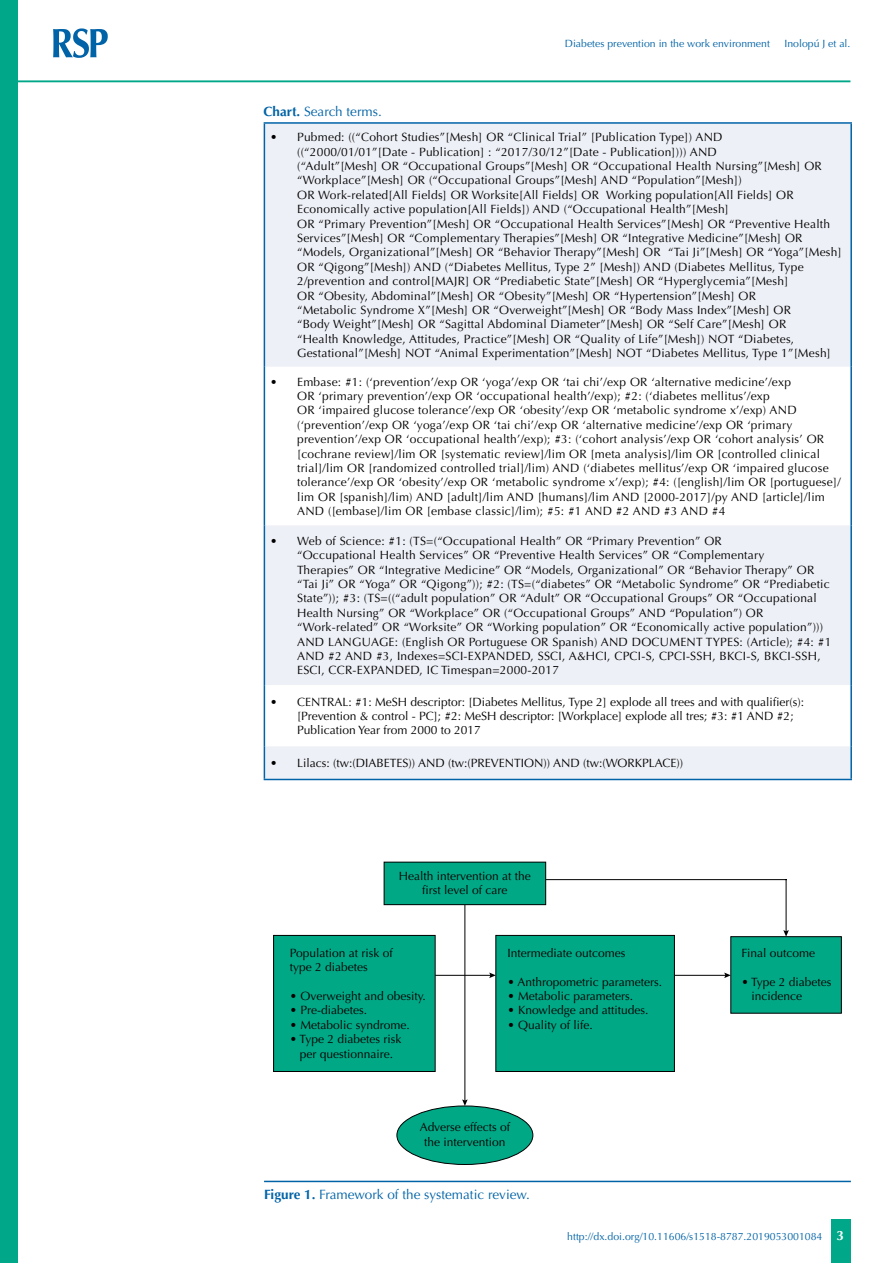
<style>
.page{position:relative;width:893px;height:1263px;background:#fff}
.page>*{position:absolute;margin:0;border:0;box-sizing:border-box;transform-origin:0 0}
.t1{font:13.5px "Optima LT Std";color:#0063a7}
.t2{font:700 13.5px "Optima LT Std";color:#fff}
.t3{font:12px/14.4px "Optima LT Std";letter-spacing:.02em;color:#000}
.t4{font:12px/14.4px "Optima";color:#000;text-align:center}
.t5{font:12px/14.4px "Optima LT Std";color:#000}
.t6{font:10.5px "Optima LT Std";color:#0063a7}
.s1{font-weight:700}
</style>
<div class="page">
<div style="left:831px;top:1220px;width:20px;height:43px;background:#00a788"></div>
<div style="left:0;top:0;width:18px;height:1263px;background:#00a788"></div>
<svg style="left:53px;top:28px;width:55px;height:30px"></svg>
<hr style="left:18px;top:80px;width:832px;height:2px;background:#00a788">
<div style="left:265px;top:124px;width:585px;height:655px;background:#eef0f7"></div>
<svg style="left:265px;top:367px;width:585px;height:379px"></svg>
<hr style="left:264px;top:122px;width:588px;height:2px;background:#0063a7">
<hr style="left:264px;top:124px;width:1px;height:243px;background:#0063a7">
<hr style="left:850px;top:124px;width:2px;height:243px;background:#0063a7">
<hr style="left:264px;top:367px;width:1px;height:158px;background:#0063a7">
<hr style="left:850px;top:367px;width:2px;height:158px;background:#0063a7">
<hr style="left:264px;top:525px;width:1px;height:160px;background:#0063a7">
<hr style="left:850px;top:525px;width:2px;height:160px;background:#0063a7">
<hr style="left:264px;top:685px;width:1px;height:61px;background:#0063a7">
<hr style="left:850px;top:685px;width:2px;height:61px;background:#0063a7">
<hr style="left:264px;top:746px;width:1px;height:33px;background:#0063a7">
<hr style="left:850px;top:746px;width:2px;height:33px;background:#0063a7">
<hr style="left:264px;top:779px;width:588px;height:1px;background:#0063a7">
<hr style="left:264px;top:1181px;width:587px;height:1px;background:#0063a7">
<hr style="left:464px;top:905px;width:1px;height:196px;background:#000">
<svg style="left:462px;top:1099px;width:6px;height:6px"></svg>
<hr style="left:435px;top:975px;width:56px;height:1px;background:#000">
<svg style="left:489px;top:972px;width:6px;height:6px"></svg>
<hr style="left:674px;top:975px;width:52px;height:1px;background:#000">
<svg style="left:724px;top:972px;width:6px;height:6px"></svg>
<hr style="left:546px;top:879px;width:240px;height:1px;background:#000">
<hr style="left:786px;top:880px;width:1px;height:52px;background:#000">
<svg style="left:783px;top:930px;width:6px;height:6px"></svg>
<div style="left:384px;top:862px;width:162px;height:43px;background:#00a886"></div>
<div style="left:384px;top:862px;width:162px;height:43px;border:1px solid #000"></div>
<div style="left:274px;top:935px;width:161px;height:136px;background:#00a886"></div>
<div style="left:273px;top:935px;width:163px;height:137px;border:1px solid #000"></div>
<div style="left:495px;top:935px;width:180px;height:137px;background:#00a886;border:1px solid #000"></div>
<div style="left:730px;top:936px;width:112px;height:77px;background:#00a886;border:1px solid #000"></div>
<div style="left:397px;top:1106px;width:136px;height:58px;background:#00a886;border-radius:50%"></div>
<div style="left:396px;top:1105px;width:137px;height:60px;border:1px solid #000;border-radius:50%"></div>
<p class="t6" style="left:565px;top:37px;width:207px">Diabetes prevention in the work environment</p>
<p class="t6" style="left:784px;top:37px;width:67px">Inolopú J et al.</p>
<p class="t1" style="left:264px;top:104px;width:120px"><span class="s1">Chart.</span> Search terms.</p>
<p class="t3" style="left:297px;top:130px;width:546px;text-indent:-27px">• Pubmed: ((“Cohort Studies”[Mesh] OR “Clinical Trial” [Publication Type]) AND<br>((“2000/01/01”[Date - Publication] : “2017/30/12”[Date - Publication]))) AND<br>(“Adult”[Mesh] OR “Occupational Groups”[Mesh] OR “Occupational Health Nursing”[Mesh] OR “Workplace”[Mesh] OR (“Occupational Groups”[Mesh] AND “Population”[Mesh])<br>OR Work-related[All Fields] OR Worksite[All Fields] OR Working population[All Fields] OR Economically active population[All Fields]) AND (“Occupational Health”[Mesh]<br>OR “Primary Prevention”[Mesh] OR “Occupational Health Services”[Mesh] OR “Preventive Health Services”[Mesh] OR “Complementary Therapies”[Mesh] OR “Integrative Medicine”[Mesh] OR “Models, Organizational”[Mesh] OR “Behavior Therapy”[Mesh] OR “Tai Ji”[Mesh] OR “Yoga”[Mesh] OR “Qigong”[Mesh]) AND (“Diabetes Mellitus, Type 2” [Mesh]) AND (Diabetes Mellitus, Type 2/prevention and control[MAJR] OR “Prediabetic State”[Mesh] OR “Hyperglycemia”[Mesh]<br>OR “Obesity, Abdominal”[Mesh] OR “Obesity”[Mesh] OR “Hypertension”[Mesh] OR<br>“Metabolic Syndrome X”[Mesh] OR “Overweight”[Mesh] OR “Body Mass Index”[Mesh] OR<br>“Body Weight”[Mesh] OR “Sagittal Abdominal Diameter”[Mesh] OR “Self Care”[Mesh] OR<br>“Health Knowledge, Attitudes, Practice”[Mesh] OR “Quality of Life”[Mesh]) NOT “Diabetes, Gestational”[Mesh] NOT “Animal Experimentation”[Mesh] NOT “Diabetes Mellitus, Type 1”[Mesh]</p>
<p class="t3" style="left:297px;top:374px;width:545px;text-indent:-27px">• Embase: #1: (‘prevention’/exp OR ‘yoga’/exp OR ‘tai chi’/exp OR ‘alternative medicine’/exp<br>OR ‘primary prevention’/exp OR ‘occupational health’/exp); #2: (‘diabetes mellitus’/exp<br>OR ‘impaired glucose tolerance’/exp OR ‘obesity’/exp OR ‘metabolic syndrome x’/exp) AND (‘prevention’/exp OR ‘yoga’/exp OR ‘tai chi’/exp OR ‘alternative medicine’/exp OR ‘primary prevention’/exp OR ‘occupational health’/exp); #3: (‘cohort analysis’/exp OR ‘cohort analysis’ OR [cochrane review]/lim OR [systematic review]/lim OR [meta analysis]/lim OR [controlled clinical trial]/lim OR [randomized controlled trial]/lim) AND (‘diabetes mellitus’/exp OR ‘impaired glucose tolerance’/exp OR ‘obesity’/exp OR ‘metabolic syndrome x’/exp); #4: ([english]/lim OR [portuguese]/ lim OR [spanish]/lim) AND [adult]/lim AND [humans]/lim AND [2000-2017]/py AND [article]/lim AND ([embase]/lim OR [embase classic]/lim); #5: #1 AND #2 AND #3 AND #4</p>
<p class="t3" style="left:297px;top:534px;width:536px;text-indent:-27px">• Web of Science: #1: (TS=(“Occupational Health” OR “Primary Prevention” OR<br>“Occupational Health Services” OR “Preventive Health Services” OR “Complementary<br>Therapies” OR “Integrative Medicine” OR “Models, Organizational” OR “Behavior Therapy” OR “Tai Ji” OR “Yoga” OR “Qigong”)); #2: (TS=(“diabetes” OR “Metabolic Syndrome” OR “Prediabetic State”)); #3: (TS=((“adult population” OR “Adult” OR “Occupational Groups” OR “Occupational Health Nursing” OR “Workplace” OR (“Occupational Groups” AND “Population”) OR “Work-related” OR “Worksite” OR “Working population” OR “Economically active population”)))<br>AND LANGUAGE: (English OR Portuguese OR Spanish) AND DOCUMENT TYPES: (Article); #4: #1<br>AND #2 AND #3, Indexes=SCI-EXPANDED, SSCI, A&amp;HCI, CPCI-S, CPCI-SSH, BKCI-S, BKCI-SSH, ESCI, CCR-EXPANDED, IC Timespan=2000-2017</p>
<p class="t5" style="left:297px;top:694px;width:509px;text-indent:-27px">• CENTRAL: #1: MeSH descriptor: [Diabetes Mellitus, Type 2] explode all trees and with qualifier(s): [Prevention &amp; control - PC]; #2: MeSH descriptor: [Workplace] explode all tres; #3: #1 AND #2;<br>Publication Year from 2000 to 2017</p>
<p class="t5" style="left:270px;top:756px;width:415px">• Lilacs: (tw:(DIABETES)) AND (tw:(PREVENTION)) AND (tw:(WORKPLACE))</p>
<p class="t4" style="left:399px;top:868px;width:133px">Health intervention at the first level of care</p>
<p class="t4" style="left:290px;top:946px;width:104px;text-align:left">Population at risk of type 2 diabetes</p>
<p class="t4" style="left:290px;top:989px;width:138px">• Overweight and obesity.</p>
<p class="t4" style="left:290px;top:1003px;width:79px">• Pre-diabetes.</p>
<p class="t4" style="left:290px;top:1018px;width:121px">• Metabolic syndrome.</p>
<p class="t4" style="left:290px;top:1032px;width:113px">• Type 2 diabetes risk per questionnaire.</p>
<p class="t4" style="left:507px;top:946px;width:120px">Intermediate outcomes</p>
<p class="t4" style="left:507px;top:974px;width:156px">• Anthropometric parameters.</p>
<p class="t4" style="left:507px;top:989px;width:127px">• Metabolic parameters.</p>
<p class="t4" style="left:507px;top:1003px;width:143px">• Knowledge and attitudes.</p>
<p class="t4" style="left:507px;top:1018px;width:87px">• Quality of life.</p>
<p class="t4" style="left:420px;top:1120px;width:92px">Adverse effects of the intervention</p>
<p class="t1" style="left:264px;top:1187px;width:267px"><span class="s1">Figure 1.</span> Framework of the systematic review.</p>
<p class="t4" style="left:741px;top:946px;width:75px">Final outcome</p>
<p class="t4" style="left:751px;top:974px;width:82px;text-align:left;text-indent:-10px">• Type 2 diabetes incidence</p>
<p class="t6" style="left:567px;top:1230px;width:257px">http://dx.doi.org/10.11606/s1518-8787.2019053001084</p>
<p class="t2" style="left:836px;top:1228px;width:9px">3</p>
</div>
